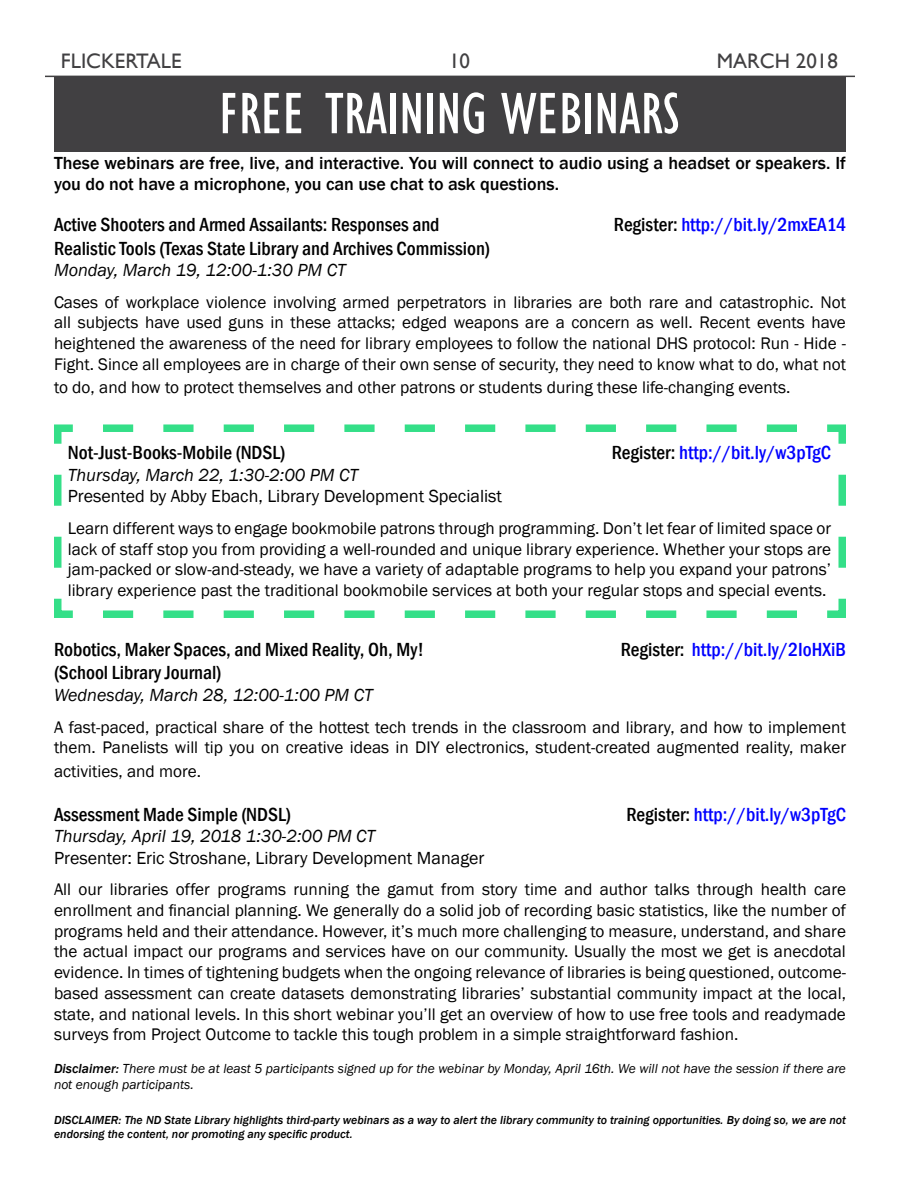
<style>
.page{position:relative;width:900px;height:1200px;background:#fff}
.page>*{position:absolute;margin:0;border:0;box-sizing:border-box;transform-origin:0 0}
.t1{font:condensed 60.3px "Gill Sans";color:#fff}
.t2{font:21px "Gill Sans";color:#414042}
.t3{font:500 condensed 19.5px "Franklin Gothic";color:#000}
.t4{font:500 condensed 19.5px "Franklin Gothic";color:#00f}
.t5{font:500 18px/21.6px "Franklin Gothic";color:#000}
.t6{font:italic 18px "Franklin Gothic";color:#000}
.t7{font:18px "Franklin Gothic";color:#000}
.t8{font:17.25px/20.7px "Franklin Gothic";color:#000;text-align:justify}
.t9{font:italic 13.5px/16.2px "Franklin Gothic";color:#000}
.t10{font:italic 500 12px/14.4px "Franklin Gothic";color:#000}
.s1{color:#000}
.s2{font-weight:500}
</style>
<div class="page">
<hr style="left:45px;top:76px;width:810px;height:1px;background:#414042">
<div style="left:54px;top:76px;width:792px;height:75px;background:#414042"></div>
<svg style="left:54px;top:424px;width:792px;height:194px"></svg>
<p class="t2" style="left:61px;top:49px;width:122px">FLICKERTALE</p>
<p class="t2" style="left:449px;top:49px;width:22px">10</p>
<p class="t2" style="left:717px;top:49px;width:123px">MARCH 2018</p>
<h1 class="t1" style="left:219px;top:78px;width:462px">FREE TRAINING WEBINARS</h1>
<p class="t5" style="left:54px;top:152px;width:793px">These webinars are free, live, and interactive. You will connect to audio using a headset or speakers. If you do not have a microphone, you can use chat to ask questions.</p>
<p class="t3" style="left:54px;top:212px;width:387px">Active Shooters and Armed Assailants: Responses and</p>
<p class="t4" style="left:614px;top:212px;width:234px"><span class="s1">Register:</span> http://bit.ly/2mxEA14</p>
<p class="t3" style="left:54px;top:235px;width:437px">Realistic Tools (Texas State Library and Archives Commission)</p>
<p class="t6" style="left:54px;top:259px;width:293px">Monday, March 19, 12:00-1:30 PM CT</p>
<p class="t8" style="left:54px;top:292px;width:794px">Cases of workplace violence involving armed perpetrators in libraries are both rare and catastrophic. Not all subjects have used guns in these attacks; edged weapons are a concern as well. Recent events have heightened the awareness of the need for library employees to follow the national DHS protocol: Run - Hide - Fight. Since all employees are in charge of their own sense of security, they need to know what to do, what not</p>
<p class="t8" style="left:54px;top:378px;width:738px">to do, and how to protect themselves and other patrons or students during these life-changing events.</p>
<p class="t3" style="left:68px;top:440px;width:219px">Not-Just-Books-Mobile (NDSL)</p>
<p class="t4" style="left:612px;top:440px;width:221px"><span class="s1">Register:</span> http://bit.ly/w3pTgC</p>
<p class="t6" style="left:68px;top:463px;width:292px">Thursday, March 22, 1:30-2:00 PM CT</p>
<p class="t7" style="left:68px;top:485px;width:436px">Presented by Abby Ebach, Library Development Specialist</p>
<p class="t8" style="left:68px;top:518px;width:765px">Learn different ways to engage bookmobile patrons through programming. Don’t let fear of limited space or lack of staff stop you from providing a well-rounded and unique library experience. Whether your stops are jam-packed or slow-and-steady, we have a variety of adaptable programs to help you expand your patrons’ library experience past the traditional bookmobile services at both your regular stops and special events.</p>
<p class="t3" style="left:54px;top:637px;width:372px">Robotics, Maker Spaces, and Mixed Reality, Oh, My!</p>
<p class="t4" style="left:621px;top:637px;width:227px"><span class="s1">Register:</span> http://bit.ly/2IoHXiB</p>
<p class="t3" style="left:54px;top:660px;width:169px">(School Library Journal)</p>
<p class="t6" style="left:54px;top:684px;width:320px">Wednesday, March 28, 12:00-1:00 PM CT</p>
<p class="t8" style="left:54px;top:717px;width:794px">A fast-paced, practical share of the hottest tech trends in the classroom and library, and how to implement them. Panelists will tip you on creative ideas in DIY electronics, student-created augmented reality, maker</p>
<p class="t8" style="left:54px;top:761px;width:149px">activities, and more.</p>
<p class="t3" style="left:54px;top:801px;width:239px">Assessment Made Simple (NDSL)</p>
<p class="t4" style="left:627px;top:801px;width:221px"><span class="s1">Register:</span> http://bit.ly/w3pTgC</p>
<p class="t6" style="left:54px;top:825px;width:323px">Thursday, April 19, 2018 1:30-2:00 PM CT</p>
<p class="t7" style="left:54px;top:847px;width:432px">Presenter: Eric Stroshane, Library Development Manager</p>
<p class="t8" style="left:54px;top:880px;width:794px">All our libraries offer programs running the gamut from story time and author talks through health care enrollment and financial planning. We generally do a solid job of recording basic statistics, like the number of programs held and their attendance. However, it’s much more challenging to measure, understand, and share the actual impact our programs and services have on our community. Usually the most we get is anecdotal evidence. In times of tightening budgets when the ongoing relevance of libraries is being questioned, outcome&shy;based assessment can create datasets demonstrating libraries’ substantial community impact at the local, state, and national levels. In this short webinar you’ll get an overview of how to use free tools and readymade surveys from Project Outcome to tackle this tough problem in a simple straightforward fashion.</p>
<p class="t9" style="left:54px;top:1060px;width:793px"><span class="s2">Disclaimer:</span> There must be at least 5 participants signed up for the webinar by Monday, April 16th. We will not have the session if there are not enough participants.</p>
<p class="t10" style="left:54px;top:1113px;width:793px">DISCLAIMER: The ND State Library highlights third-party webinars as a way to alert the library community to training opportunities. By doing so, we are not endorsing the content, nor promoting any specific product.</p>
</div>
